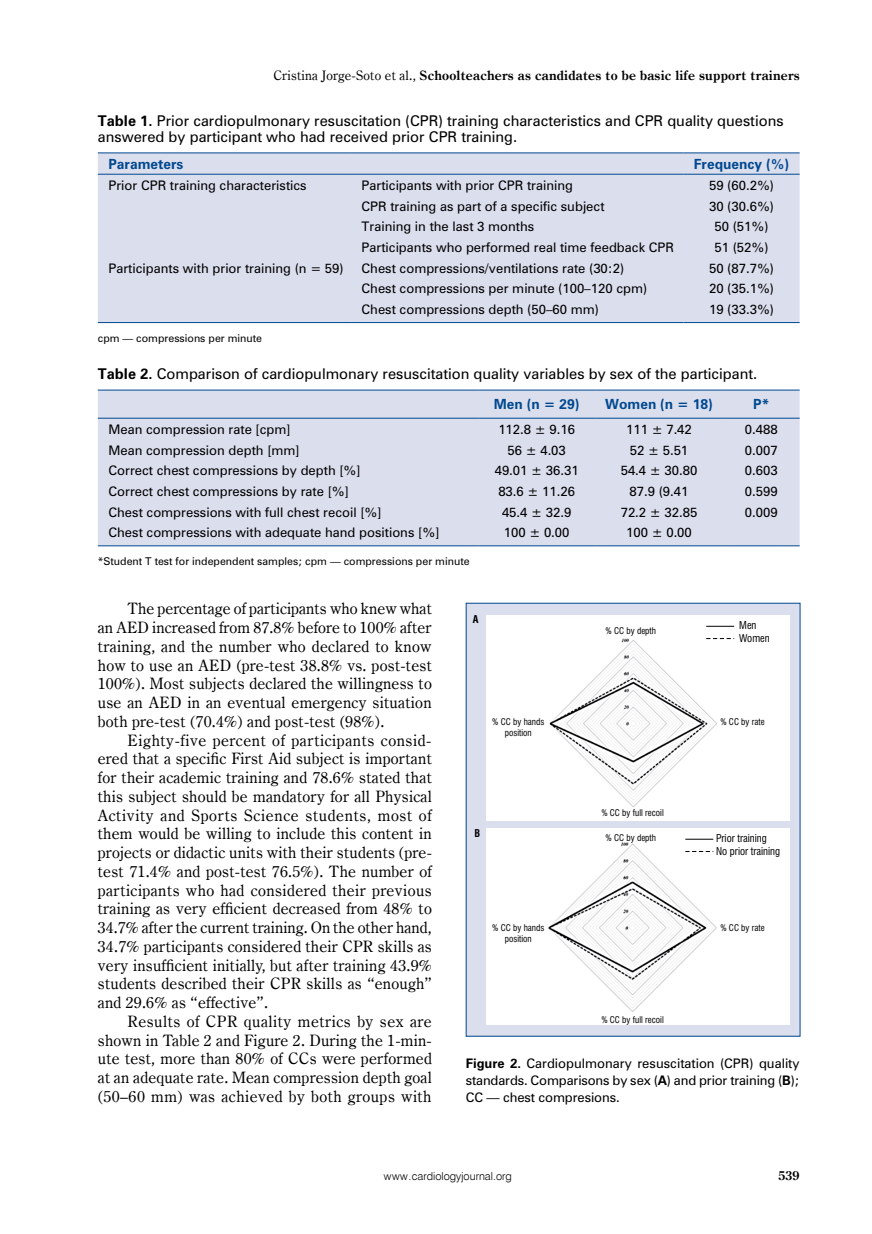
<style>
.page{position:relative;width:872px;height:1234px;background:#fff}
.page>*{position:absolute;margin:0;border:0;box-sizing:border-box;transform-origin:0 0}
.t1{font:15.75px/18.8px "Century Oldst EU";letter-spacing:.015em;color:#000;text-align:justify}
.t2{font:13.5px/16.5px "Zurich PL";color:#000}
.t3{font:700 13.05px "Century Oldst EU";letter-spacing:.015em;color:#000}
.t4{font:700 12.75px "Zurich PL";color:#004990}
.t5{font:700 12.75px "Century Oldst EU";color:#000}
.t6{font:12px/17.2px "Zurich PL";color:#000;text-align:justify}
.t7{font:10.95px "Swis 721 Lt EU";color:#000}
.t8{font:10.5px/12.6px "Swis 721 Cn EU";color:#000}
.t9{font:700 10.5px "Swis 721 Cn EU";color:#000}
.t10{font:9.75px "Zurich PL";color:#000}
.t11{font:9px/10.8px "Swis 721 Cn EU";color:#000;text-align:center}
.s1{font-weight:400}
.s2{font-weight:700}
</style>
<div class="page">
<div style="left:98px;top:390px;width:701px;height:155px;background:#dbdeed"></div>
<hr style="left:98px;top:545px;width:380px;height:1px;background:#004990">
<hr style="left:478px;top:545px;width:117px;height:1px;background:#004990">
<hr style="left:595px;top:545px;width:128px;height:1px;background:#004990">
<hr style="left:723px;top:545px;width:76px;height:1px;background:#004990">
<hr style="left:98px;top:389px;width:380px;height:1px;background:#004990">
<hr style="left:478px;top:389px;width:117px;height:1px;background:#004990">
<hr style="left:595px;top:389px;width:128px;height:1px;background:#004990">
<hr style="left:723px;top:389px;width:76px;height:1px;background:#004990">
<hr style="left:98px;top:418px;width:380px;height:1px;background:#004990">
<hr style="left:478px;top:418px;width:117px;height:1px;background:#004990">
<hr style="left:595px;top:418px;width:128px;height:1px;background:#004990">
<hr style="left:723px;top:418px;width:76px;height:1px;background:#004990">
<div style="left:98px;top:153px;width:701px;height:169px;background:#dbdeed"></div>
<hr style="left:351px;top:152px;width:332px;height:1px;background:#004990">
<hr style="left:683px;top:152px;width:116px;height:1px;background:#004990">
<hr style="left:351px;top:174px;width:332px;height:1px;background:#004990">
<hr style="left:683px;top:174px;width:116px;height:1px;background:#004990">
<hr style="left:98px;top:152px;width:253px;height:1px;background:#004990">
<hr style="left:98px;top:174px;width:253px;height:1px;background:#004990">
<hr style="left:98px;top:322px;width:253px;height:1px;background:#004990">
<hr style="left:351px;top:322px;width:332px;height:1px;background:#004990">
<hr style="left:683px;top:322px;width:116px;height:1px;background:#004990">
<div style="left:466px;top:603px;width:334px;height:432px;background:#dbdeed"></div>
<img style="left:486px;top:828px;width:303px;height:196px">
<img style="left:486px;top:615px;width:303px;height:205px">
<svg style="left:706px;top:625px;width:28px;height:1px"></svg>
<svg style="left:685px;top:838px;width:28px;height:1px"></svg>
<svg style="left:706px;top:638px;width:28px;height:1px"></svg>
<svg style="left:685px;top:850px;width:28px;height:1px"></svg>
<p class="t3" style="left:273px;top:68px;width:528px"><span class="s1">Cristina Jorge-Soto et al.,</span> Schoolteachers as candidates to be basic life support trainers</p>
<p class="t2" style="left:98px;top:112px;width:687px"><span class="s2">Table 1.</span> Prior cardiopulmonary resuscitation (CPR) training characteristics and CPR quality questions answered by participant who had received prior CPR training.</p>
<p class="t4" style="left:108px;top:155px;width:77px">Parameters</p>
<p class="t4" style="left:694px;top:155px;width:97px">Frequency (%)</p>
<p class="t6" style="left:108px;top:176px;width:200px">Prior CPR training characteristics</p>
<p class="t6" style="left:361px;top:176px;width:213px">Participants with prior CPR training</p>
<p class="t6" style="left:709px;top:176px;width:67px">59 (60.2%)</p>
<p class="t6" style="left:361px;top:197px;width:244px">CPR training as part of a specific subject</p>
<p class="t6" style="left:709px;top:197px;width:67px">30 (30.6%)</p>
<p class="t6" style="left:361px;top:218px;width:174px">Training in the last 3 months</p>
<p class="t6" style="left:714px;top:218px;width:56px">50 (51%)</p>
<p class="t6" style="left:361px;top:238px;width:314px">Participants who performed real time feedback CPR</p>
<p class="t6" style="left:714px;top:238px;width:56px">51 (52%)</p>
<p class="t6" style="left:108px;top:259px;width:237px">Participants with prior training (n = 59)</p>
<p class="t6" style="left:361px;top:259px;width:264px">Chest compressions/ventilations rate (30:2)</p>
<p class="t6" style="left:709px;top:259px;width:67px">50 (87.7%)</p>
<p class="t6" style="left:361px;top:280px;width:287px">Chest compressions per minute (100–120 cpm)</p>
<p class="t6" style="left:709px;top:280px;width:67px">20 (35.1%)</p>
<p class="t6" style="left:361px;top:300px;width:239px">Chest compressions depth (50–60 mm)</p>
<p class="t6" style="left:709px;top:300px;width:67px">19 (33.3%)</p>
<p class="t10" style="left:98px;top:331px;width:166px">cpm — compressions per minute</p>
<p class="t2" style="left:98px;top:366px;width:661px"><span class="s2">Table 2.</span> Comparison of cardiopulmonary resuscitation quality variables by sex of the participant.</p>
<p class="t4" style="left:494px;top:395px;width:87px">Men (n = 29)</p>
<p class="t4" style="left:605px;top:395px;width:109px">Women (n = 18)</p>
<p class="t4" style="left:753px;top:395px;width:17px">P*</p>
<p class="t6" style="left:108px;top:420px;width:184px">Mean compression rate [cpm]</p>
<p class="t6" style="left:498px;top:420px;width:78px">112.8 ± 9.16</p>
<p class="t6" style="left:626px;top:420px;width:67px">111 ± 7.42</p>
<p class="t6" style="left:745px;top:420px;width:34px">0.488</p>
<p class="t6" style="left:108px;top:441px;width:193px">Mean compression depth [mm]</p>
<p class="t6" style="left:507px;top:441px;width:60px">56 ± 4.03</p>
<p class="t6" style="left:630px;top:441px;width:60px">52 ± 5.51</p>
<p class="t6" style="left:745px;top:441px;width:34px">0.007</p>
<p class="t6" style="left:108px;top:461px;width:254px">Correct chest compressions by depth [%]</p>
<p class="t6" style="left:495px;top:461px;width:85px">49.01 ± 36.31</p>
<p class="t6" style="left:620px;top:461px;width:78px">54.4 ± 30.80</p>
<p class="t6" style="left:745px;top:461px;width:34px">0.603</p>
<p class="t6" style="left:108px;top:482px;width:242px">Correct chest compressions by rate [%]</p>
<p class="t6" style="left:498px;top:482px;width:78px">83.6 ± 11.26</p>
<p class="t6" style="left:629px;top:482px;width:60px">87.9 (9.41</p>
<p class="t6" style="left:745px;top:482px;width:34px">0.599</p>
<p class="t6" style="left:108px;top:503px;width:275px">Chest compressions with full chest recoil [%]</p>
<p class="t6" style="left:502px;top:503px;width:71px">45.4 ± 32.9</p>
<p class="t6" style="left:620px;top:503px;width:78px">72.2 ± 32.85</p>
<p class="t6" style="left:745px;top:503px;width:34px">0.009</p>
<p class="t6" style="left:108px;top:523px;width:332px">Chest compressions with adequate hand positions [%]</p>
<p class="t6" style="left:504px;top:523px;width:67px">100 ± 0.00</p>
<p class="t6" style="left:626px;top:523px;width:67px">100 ± 0.00</p>
<p class="t10" style="left:98px;top:554px;width:373px">*Student T test for independent samples; cpm — compressions per minute</p>
<p class="t1" style="left:98px;top:599px;width:335px;text-indent:30px">The percentage of participants who knew what an AED increased from 87.8% before to 100% after training, and the number who declared to know how to use an AED (pre-test 38.8% vs. post-test 100%). Most subjects declared the willingness to use an AED in an eventual emergency situation both pre-test (70.4%) and post-test (98%).</p>
<p class="t1" style="left:98px;top:730px;width:336px;text-indent:30px">Eighty-five percent of participants consid&shy;ered that a specific First Aid subject is important for their academic training and 78.6% stated that this subject should be mandatory for all Physical Activity and Sports Science students, most of them would be willing to include this content in projects or didactic units with their students (pre&shy;test 71.4% and post-test 76.5%). The number of participants who had considered their previous training as very efficient decreased from 48% to 34.7% after the current training. On the other hand, 34.7% participants considered their CPR skills as very insufficient initially, but after training 43.9% students described their CPR skills as “enough” and 29.6% as “effective”.</p>
<p class="t1" style="left:98px;top:1011px;width:335px;text-indent:30px">Results of CPR quality metrics by sex are shown in Table 2 and Figure 2. During the 1-min&shy;ute test, more than 80% of CCs were performed at an adequate rate. Mean compression depth goal (50–60 mm) was achieved by both groups with</p>
<p class="t9" style="left:473px;top:612px;width:7px">A</p>
<p class="t11" style="left:492px;top:715px;width:54px">% CC by hands position</p>
<p class="t9" style="left:474px;top:826px;width:7px">B</p>
<p class="t11" style="left:492px;top:922px;width:54px">% CC by hands position</p>
<p class="t11" style="left:605px;top:625px;width:52px">% CC by depth</p>
<p class="t11" style="left:601px;top:807px;width:64px">% CC by full recoil</p>
<p class="t11" style="left:605px;top:832px;width:52px">% CC by depth</p>
<p class="t8" style="left:739px;top:619px;width:32px">Men<br>Women</p>
<p class="t11" style="left:720px;top:715px;width:46px">% CC by rate</p>
<p class="t8" style="left:716px;top:832px;width:66px">Prior training<br>No prior training</p>
<p class="t11" style="left:720px;top:922px;width:46px">% CC by rate</p>
<p class="t11" style="left:601px;top:1013px;width:64px">% CC by full recoil</p>
<p class="t6" style="left:466px;top:1053px;width:335px"><span class="s2">Figure 2.</span> Cardiopulmonary resuscitation (CPR) quality standards. Comparisons by sex (<span class="s2">A</span>) and prior training (<span class="s2">B</span>); CC — chest compresions.</p>
<p class="t7" style="left:384px;top:1169px;width:129px">www.cardiologyjournal.org</p>
<p class="t5" style="left:778px;top:1167px;width:23px">539</p>
</div>
